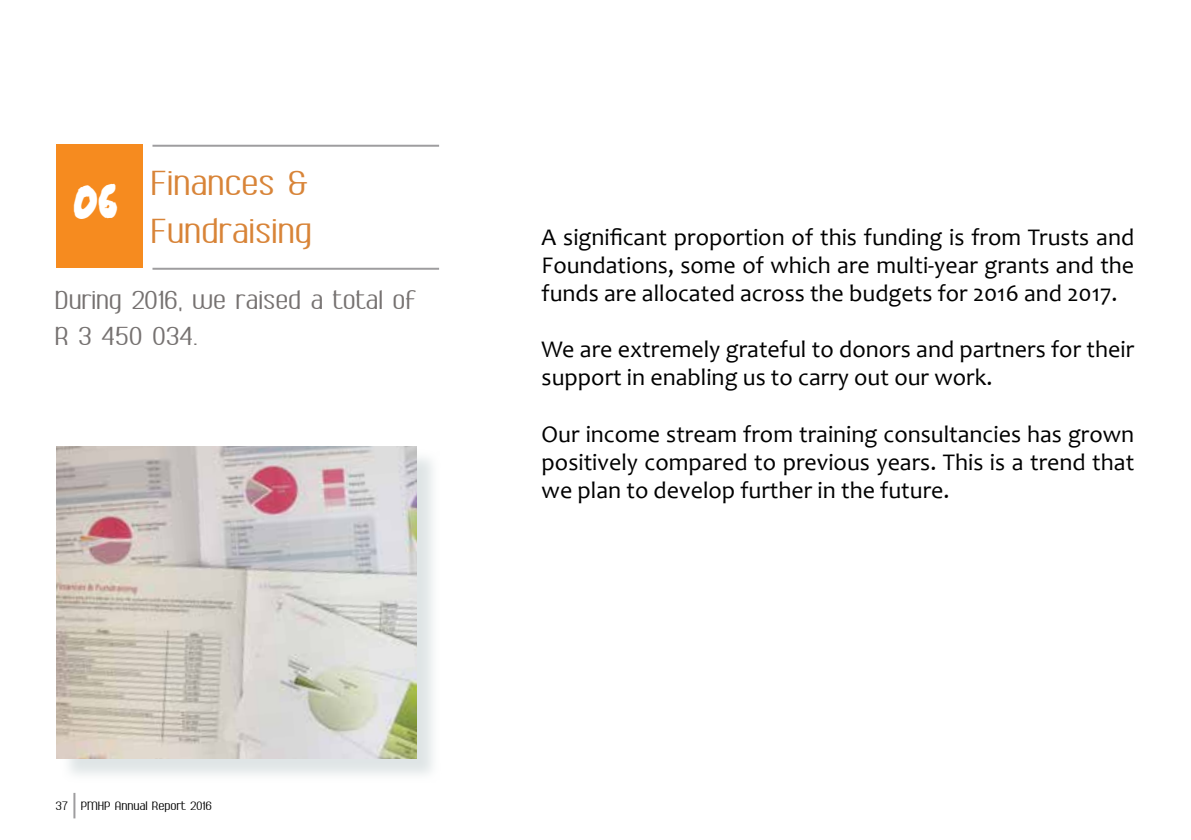
<style>
.page{position:relative;width:1191px;height:840px;background:#fff}
.page>*{position:absolute;margin:0;border:0;box-sizing:border-box;transform-origin:0 0}
.t1{font:40px/48px "Ambrosia Demo";color:#d88438}
.t2{font:30px/36px "Ambrosia Demo";color:#767271}
.t3{font:26.4px "shash";color:#fff;scale:.83 1}
.t4{font:24px/28px "Candara";color:#000;text-align:justify}
.t5{font:14px "Ambrosia Demo";color:#000}
</style>
<div class="page">
<div style="left:56px;top:145px;width:86px;height:122px;background:#f68b1f"></div>
<hr style="left:152px;top:145px;width:287px;height:2px;background:#9e9d9f">
<hr style="left:152px;top:267px;width:287px;height:2px;background:#9e9d9f">
<hr style="left:73px;top:792px;width:2px;height:26px;background:#9e9d9f">
<div style="left:60px;top:449px;width:381px;height:334px;background:#d5ddde;opacity:.75"></div>
<img style="left:57px;top:446px;width:359px;height:312px">
<p class="t3" style="left:74px;top:189px;width:55px">06</p>
<h1 class="t1" style="left:152px;top:161px;width:163px">Finances &amp;<br>Fundraising</h1>
<p class="t2" style="left:56px;top:283px;width:362px">During 2016, we raised a total of<br>R 3 450 034.</p>
<p class="t5" style="left:56px;top:800px;width:158px">37 PMHP Annual Report 2016</p>
<p class="t4" style="left:541px;top:223px;width:594px">A significant proportion of this funding is from Trusts and Foundations, some of which are multi-year grants and the funds are allocated across the budgets for 2016 and 2017.</p>
<p class="t4" style="left:541px;top:335px;width:594px">We are extremely grateful to donors and partners for their support in enabling us to carry out our work.</p>
<p class="t4" style="left:541px;top:419px;width:594px">Our income stream from training consultancies has grown positively compared to previous years. This is a trend that we plan to develop further in the future.</p>
</div>
